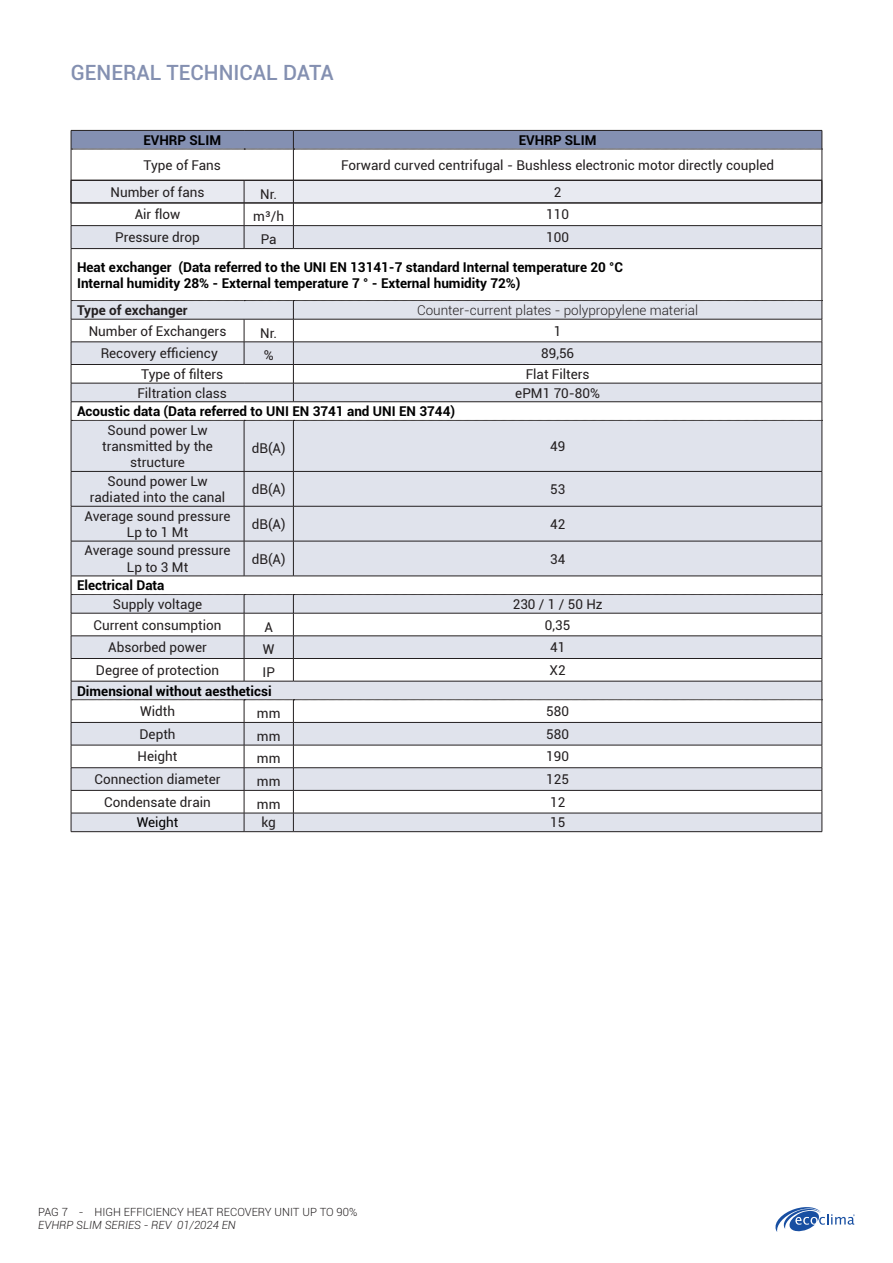
<style>
.page{position:relative;width:893px;height:1263px;background:#fff}
.page>*{position:absolute;margin:0;border:0;box-sizing:border-box;transform-origin:0 0}
.t1{font:500 21px "Roboto";color:#8490b1}
.testo_tabelle{font:13.5px "Roboto";color:#231f20}
.titolo_tabelle{font:700 13.5px "Roboto";color:#000001}
.testo_tabelle-2{font:300 13.5px "Roboto";color:#231f20}
.testo_tabelle-3{font:700 13.5px "Roboto";color:#231f20}
.titolo_tabelle-2{font:13.5px "Roboto";color:#000001}
.t2{font:300 11.25px "Roboto";color:#231f20}
.t3{font:italic 300 11.25px "Roboto";color:#231f20}
</style>
<div class="page">
<svg style="left:775px;top:1207px;width:80px;height:25px"></svg>
<div style="left:293px;top:180px;width:529px;height:23px;background:#e8eaf1"></div>
<div style="left:293px;top:226px;width:529px;height:23px;background:#e0e3ec"></div>
<hr style="left:71px;top:149px;width:1px;height:31px;background:#231f20">
<hr style="left:293px;top:149px;width:1px;height:31px;background:#231f20">
<hr style="left:822px;top:149px;width:1px;height:31px;background:#231f20">
<hr style="left:293px;top:225px;width:529px;height:1px;background:#231f20">
<hr style="left:71px;top:249px;width:1px;height:52px;background:#231f20">
<hr style="left:293px;top:248px;width:529px;height:1px;background:#231f20">
<hr style="left:822px;top:249px;width:1px;height:52px;background:#231f20">
<svg style="left:71px;top:130px;width:752px;height:20px;background:#808aa7"></svg>
<hr style="left:293px;top:180px;width:529px;height:1px;background:#231f20">
<svg style="left:821px;top:180px;width:2px;height:68px"></svg>
<hr style="left:293px;top:203px;width:529px;height:1px;background:#231f20">
<svg style="left:71px;top:180px;width:223px;height:69px"></svg>
<svg style="left:71px;top:300px;width:752px;height:532px"></svg>
<p class="t1" style="left:71px;top:58px;width:264px">GENERAL TECHNICAL DATA</p>
<p class="titolo_tabelle" style="left:143px;top:130px;width:79px">EVHRP SLIM</p>
<p class="titolo_tabelle" style="left:519px;top:130px;width:79px">EVHRP SLIM</p>
<p class="testo_tabelle" style="left:144px;top:155px;width:79px">Type of Fans</p>
<p class="testo_tabelle" style="left:341px;top:155px;width:435px">Forward curved centrifugal - Bushless electronic motor directly coupled</p>
<p class="testo_tabelle" style="left:111px;top:182px;width:95px">Number of fans</p>
<p class="testo_tabelle" style="left:260px;top:184px;width:19px">Nr.</p>
<p class="testo_tabelle" style="left:554px;top:182px;width:9px">2</p>
<p class="testo_tabelle" style="left:135px;top:205px;width:47px">Air flow</p>
<p class="testo_tabelle" style="left:253px;top:207px;width:32px">m³/h</p>
<p class="testo_tabelle" style="left:546px;top:205px;width:24px">110</p>
<p class="testo_tabelle" style="left:115px;top:228px;width:86px">Pressure drop</p>
<p class="testo_tabelle" style="left:261px;top:230px;width:17px">Pa</p>
<p class="testo_tabelle" style="left:546px;top:228px;width:24px">100</p>
<p class="titolo_tabelle" style="left:77px;top:257px;width:548px">Heat exchanger (Data referred to the UNI EN 13141-7 standard Internal temperature 20 °C</p>
<p class="titolo_tabelle" style="left:77px;top:273px;width:445px">Internal humidity 28% - External temperature 7 ° - External humidity 72%)</p>
<p class="testo_tabelle-3" style="left:77px;top:301px;width:112px">Type of exchanger</p>
<p class="testo_tabelle-2" style="left:417px;top:301px;width:283px">Counter-current plates - polypropylene material</p>
<p class="testo_tabelle" style="left:89px;top:321px;width:139px">Number of Exchangers</p>
<p class="testo_tabelle" style="left:260px;top:323px;width:19px">Nr.</p>
<p class="testo_tabelle" style="left:554px;top:321px;width:9px">1</p>
<p class="testo_tabelle" style="left:101px;top:344px;width:119px">Recovery efficiency</p>
<p class="testo_tabelle" style="left:264px;top:346px;width:11px">%</p>
<p class="testo_tabelle" style="left:541px;top:344px;width:35px">89,56</p>
<p class="testo_tabelle" style="left:141px;top:365px;width:84px">Type of filters</p>
<p class="testo_tabelle" style="left:526px;top:365px;width:65px">Flat Filters</p>
<p class="testo_tabelle" style="left:137px;top:383px;width:91px">Filtration class</p>
<p class="testo_tabelle" style="left:515px;top:383px;width:86px">ePM1 70-80%</p>
<p class="titolo_tabelle" style="left:77px;top:402px;width:380px">Acoustic data (Data referred to UNI EN 3741 and UNI EN 3744)</p>
<p class="testo_tabelle" style="left:108px;top:420px;width:102px">Sound power Lw</p>
<p class="testo_tabelle" style="left:102px;top:437px;width:112px">transmitted by the</p>
<p class="testo_tabelle" style="left:130px;top:453px;width:56px">structure</p>
<p class="testo_tabelle" style="left:252px;top:439px;width:35px">dB(A)</p>
<p class="testo_tabelle" style="left:550px;top:437px;width:17px">49</p>
<p class="testo_tabelle" style="left:108px;top:471px;width:102px">Sound power Lw</p>
<p class="testo_tabelle" style="left:90px;top:488px;width:137px">radiated into the canal</p>
<p class="testo_tabelle" style="left:252px;top:480px;width:35px">dB(A)</p>
<p class="testo_tabelle" style="left:550px;top:480px;width:17px">53</p>
<p class="testo_tabelle" style="left:84px;top:506px;width:148px">Average sound pressure</p>
<p class="testo_tabelle" style="left:127px;top:523px;width:63px">Lp to 1 Mt</p>
<p class="testo_tabelle" style="left:252px;top:514px;width:35px">dB(A)</p>
<p class="testo_tabelle" style="left:550px;top:514px;width:17px">42</p>
<p class="testo_tabelle" style="left:84px;top:541px;width:148px">Average sound pressure</p>
<p class="testo_tabelle" style="left:127px;top:557px;width:63px">Lp to 3 Mt</p>
<p class="testo_tabelle" style="left:252px;top:549px;width:35px">dB(A)</p>
<p class="testo_tabelle" style="left:550px;top:549px;width:17px">34</p>
<p class="titolo_tabelle" style="left:77px;top:576px;width:89px">Electrical Data</p>
<p class="testo_tabelle" style="left:113px;top:595px;width:91px">Supply voltage</p>
<p class="testo_tabelle" style="left:513px;top:595px;width:91px">230 / 1 / 50 Hz</p>
<p class="testo_tabelle" style="left:94px;top:615px;width:130px">Current consumption</p>
<p class="testo_tabelle" style="left:264px;top:617px;width:10px">A</p>
<p class="testo_tabelle" style="left:545px;top:615px;width:27px">0,35</p>
<p class="testo_tabelle" style="left:108px;top:638px;width:100px">Absorbed power</p>
<p class="testo_tabelle" style="left:263px;top:640px;width:13px">W</p>
<p class="testo_tabelle" style="left:550px;top:638px;width:17px">41</p>
<p class="testo_tabelle" style="left:96px;top:661px;width:125px">Degree of protection</p>
<p class="testo_tabelle" style="left:263px;top:663px;width:14px">IP</p>
<p class="testo_tabelle" style="left:550px;top:661px;width:18px">X2</p>
<p class="titolo_tabelle" style="left:77px;top:681px;width:196px">Dimensional without aestheticsi</p>
<p class="testo_tabelle" style="left:140px;top:702px;width:36px">Width</p>
<p class="testo_tabelle" style="left:257px;top:704px;width:25px">mm</p>
<p class="testo_tabelle" style="left:546px;top:702px;width:24px">580</p>
<p class="testo_tabelle" style="left:140px;top:724px;width:38px">Depth</p>
<p class="testo_tabelle" style="left:257px;top:726px;width:25px">mm</p>
<p class="testo_tabelle" style="left:546px;top:724px;width:24px">580</p>
<p class="testo_tabelle" style="left:138px;top:747px;width:41px">Height</p>
<p class="testo_tabelle" style="left:257px;top:749px;width:25px">mm</p>
<p class="testo_tabelle" style="left:546px;top:747px;width:24px">190</p>
<p class="testo_tabelle" style="left:95px;top:770px;width:128px">Connection diameter</p>
<p class="testo_tabelle" style="left:257px;top:772px;width:25px">mm</p>
<p class="testo_tabelle" style="left:546px;top:770px;width:24px">125</p>
<p class="testo_tabelle" style="left:104px;top:792px;width:108px">Condensate drain</p>
<p class="testo_tabelle" style="left:257px;top:794px;width:25px">mm</p>
<p class="testo_tabelle" style="left:550px;top:792px;width:17px">12</p>
<p class="titolo_tabelle-2" style="left:137px;top:813px;width:43px">Weight</p>
<p class="testo_tabelle" style="left:261px;top:813px;width:16px">kg</p>
<p class="testo_tabelle" style="left:550px;top:813px;width:17px">15</p>
<p class="t2" style="left:38px;top:1204px;width:321px">PAG 7 - HIGH EFFICIENCY HEAT RECOVERY UNIT UP TO 90%</p>
<p class="t3" style="left:38px;top:1217px;width:199px">EVHRP SLIM SERIES - REV 01/2024 EN</p>
</div>
